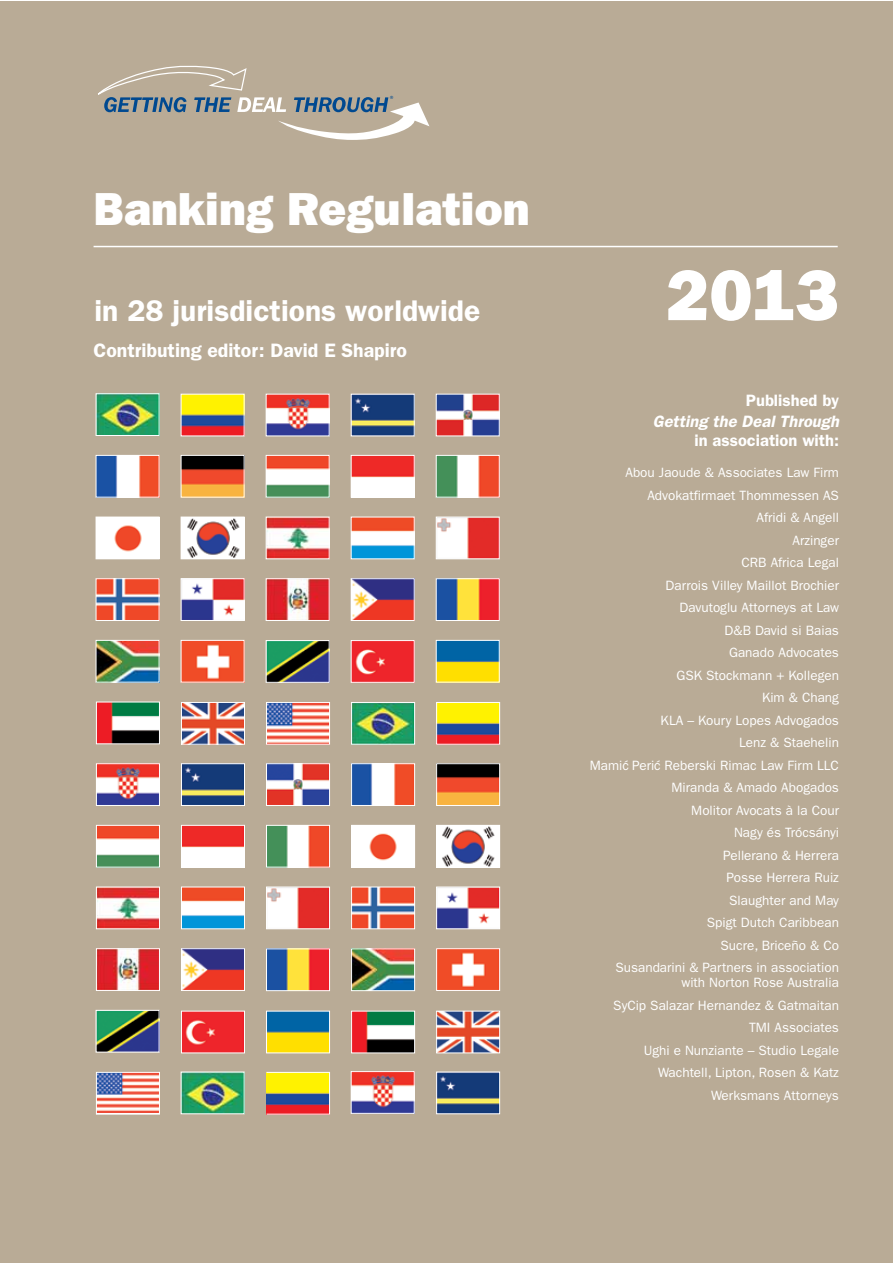
<style>
.page{position:relative;width:893px;height:1263px;background:#fff}
.page>*{position:absolute;margin:0;border:0;box-sizing:border-box;transform-origin:0 0}
.t1{font:800 72px "Franklin Gothic";color:#fff}
.t2{font:800 46.5px "Franklin Gothic";color:#fff}
.t3{font:600 30px "Franklin Gothic";color:#fff}
.t4{font:600 19.5px "Franklin Gothic";color:#fff}
.t5{font:600 16.5px "Franklin Gothic";color:#fff}
.t6{font:italic 600 16.5px "Franklin Gothic";color:#fff}
.t7{font:13.5px/22.5px "Franklin Gothic";color:#fff;text-align:right}
.t8{font:7.35px "Franklin Gothic";color:#004990}
</style>
<div class="page">
<div style="left:0;top:1px;width:892px;height:1262px;background:#b9ab96"></div>
<hr style="left:94px;top:246px;width:744px;height:1px;background:#fff">
<img style="left:98px;top:519px;width:59px;height:38px">
<div style="left:96px;top:517px;width:63px;height:42px;border:1px solid #fff"></div>
<img style="left:353px;top:457px;width:60px;height:38px">
<div style="left:351px;top:455px;width:64px;height:42px;border:1px solid #fff"></div>
<img style="left:98px;top:457px;width:59px;height:38px">
<div style="left:96px;top:455px;width:63px;height:42px;border:1px solid #fff"></div>
<img style="left:268px;top:457px;width:60px;height:38px">
<div style="left:266px;top:455px;width:64px;height:42px;border:1px solid #fff"></div>
<img style="left:98px;top:580px;width:59px;height:39px">
<div style="left:96px;top:578px;width:63px;height:43px;border:1px solid #fff"></div>
<img style="left:438px;top:519px;width:60px;height:38px">
<div style="left:436px;top:517px;width:64px;height:42px;border:1px solid #fff"></div>
<img style="left:183px;top:519px;width:59px;height:38px">
<div style="left:181px;top:517px;width:63px;height:42px;border:1px solid #fff"></div>
<img style="left:268px;top:396px;width:60px;height:38px">
<div style="left:266px;top:394px;width:64px;height:42px;border:1px solid #fff"></div>
<img style="left:353px;top:396px;width:60px;height:38px">
<div style="left:351px;top:394px;width:64px;height:42px;border:1px solid #fff"></div>
<img style="left:98px;top:395px;width:59px;height:39px">
<div style="left:96px;top:393px;width:63px;height:43px;border:1px solid #fff"></div>
<img style="left:183px;top:396px;width:59px;height:38px">
<img style="left:438px;top:396px;width:60px;height:38px">
<div style="left:436px;top:394px;width:64px;height:42px;border:1px solid #fff"></div>
<img style="left:183px;top:457px;width:59px;height:38px">
<div style="left:181px;top:455px;width:63px;height:42px;border:1px solid #fff"></div>
<img style="left:268px;top:519px;width:60px;height:38px">
<div style="left:266px;top:517px;width:64px;height:42px;border:1px solid #fff"></div>
<img style="left:438px;top:457px;width:60px;height:38px">
<div style="left:436px;top:455px;width:64px;height:42px;border:1px solid #fff"></div>
<svg style="left:98px;top:66px;width:331px;height:74px"></svg>
<img style="left:183px;top:580px;width:59px;height:39px">
<div style="left:181px;top:578px;width:63px;height:43px;border:1px solid #fff"></div>
<img style="left:353px;top:642px;width:60px;height:39px">
<div style="left:351px;top:640px;width:64px;height:43px;border:1px solid #fff"></div>
<img style="left:268px;top:642px;width:60px;height:39px">
<div style="left:266px;top:640px;width:64px;height:43px;border:1px solid #fff"></div>
<img style="left:438px;top:642px;width:60px;height:38px">
<div style="left:436px;top:640px;width:64px;height:42px;border:1px solid #fff"></div>
<img style="left:183px;top:642px;width:59px;height:38px">
<div style="left:181px;top:640px;width:63px;height:42px;border:1px solid #fff"></div>
<img style="left:98px;top:642px;width:59px;height:38px">
<div style="left:96px;top:640px;width:63px;height:42px;border:1px solid #fff"></div>
<img style="left:268px;top:580px;width:60px;height:39px">
<div style="left:266px;top:578px;width:64px;height:43px;border:1px solid #fff"></div>
<img style="left:353px;top:580px;width:60px;height:39px">
<div style="left:351px;top:578px;width:64px;height:43px;border:1px solid #fff"></div>
<img style="left:353px;top:519px;width:60px;height:38px">
<div style="left:351px;top:517px;width:64px;height:42px;border:1px solid #fff"></div>
<img style="left:438px;top:580px;width:60px;height:39px">
<div style="left:436px;top:578px;width:64px;height:43px;border:1px solid #fff"></div>
<img style="left:98px;top:827px;width:60px;height:38px">
<div style="left:96px;top:825px;width:64px;height:42px;border:1px solid #fff"></div>
<img style="left:353px;top:765px;width:60px;height:39px">
<div style="left:351px;top:763px;width:64px;height:43px;border:1px solid #fff"></div>
<img style="left:98px;top:765px;width:60px;height:39px">
<div style="left:96px;top:763px;width:64px;height:43px;border:1px solid #fff"></div>
<img style="left:268px;top:765px;width:60px;height:39px">
<div style="left:266px;top:763px;width:64px;height:43px;border:1px solid #fff"></div>
<img style="left:98px;top:889px;width:60px;height:38px">
<div style="left:96px;top:887px;width:64px;height:42px;border:1px solid #fff"></div>
<img style="left:438px;top:827px;width:60px;height:38px">
<div style="left:436px;top:825px;width:64px;height:42px;border:1px solid #fff"></div>
<img style="left:183px;top:827px;width:60px;height:38px">
<div style="left:181px;top:825px;width:64px;height:42px;border:1px solid #fff"></div>
<img style="left:268px;top:704px;width:60px;height:39px">
<div style="left:266px;top:702px;width:64px;height:43px;border:1px solid #fff"></div>
<img style="left:353px;top:704px;width:60px;height:39px">
<div style="left:351px;top:702px;width:64px;height:43px;border:1px solid #fff"></div>
<img style="left:98px;top:704px;width:60px;height:38px">
<div style="left:96px;top:702px;width:64px;height:42px;border:1px solid #fff"></div>
<img style="left:183px;top:704px;width:60px;height:39px">
<div style="left:181px;top:702px;width:64px;height:43px;border:1px solid #fff"></div>
<img style="left:438px;top:704px;width:60px;height:39px">
<div style="left:436px;top:702px;width:64px;height:43px;border:1px solid #fff"></div>
<img style="left:183px;top:765px;width:60px;height:39px">
<div style="left:181px;top:763px;width:64px;height:43px;border:1px solid #fff"></div>
<img style="left:268px;top:827px;width:60px;height:38px">
<div style="left:266px;top:825px;width:64px;height:42px;border:1px solid #fff"></div>
<img style="left:438px;top:765px;width:60px;height:39px">
<div style="left:436px;top:763px;width:64px;height:43px;border:1px solid #fff"></div>
<img style="left:183px;top:889px;width:60px;height:38px">
<div style="left:181px;top:887px;width:64px;height:42px;border:1px solid #fff"></div>
<img style="left:353px;top:950px;width:60px;height:39px">
<div style="left:351px;top:948px;width:64px;height:43px;border:1px solid #fff"></div>
<img style="left:268px;top:950px;width:60px;height:39px">
<div style="left:266px;top:948px;width:64px;height:43px;border:1px solid #fff"></div>
<img style="left:438px;top:950px;width:60px;height:39px">
<div style="left:436px;top:948px;width:64px;height:43px;border:1px solid #fff"></div>
<img style="left:183px;top:950px;width:60px;height:39px">
<div style="left:181px;top:948px;width:64px;height:43px;border:1px solid #fff"></div>
<img style="left:98px;top:950px;width:60px;height:39px">
<div style="left:96px;top:948px;width:64px;height:43px;border:1px solid #fff"></div>
<img style="left:268px;top:889px;width:60px;height:38px">
<div style="left:266px;top:887px;width:64px;height:42px;border:1px solid #fff"></div>
<img style="left:353px;top:889px;width:60px;height:38px">
<div style="left:351px;top:887px;width:64px;height:42px;border:1px solid #fff"></div>
<img style="left:353px;top:827px;width:60px;height:38px">
<div style="left:351px;top:825px;width:64px;height:42px;border:1px solid #fff"></div>
<img style="left:438px;top:889px;width:60px;height:38px">
<div style="left:436px;top:887px;width:64px;height:42px;border:1px solid #fff"></div>
<img style="left:353px;top:1073px;width:60px;height:39px">
<div style="left:351px;top:1071px;width:64px;height:43px;border:1px solid #fff"></div>
<img style="left:98px;top:1074px;width:60px;height:38px">
<div style="left:96px;top:1072px;width:64px;height:42px;border:1px solid #fff"></div>
<img style="left:268px;top:1074px;width:60px;height:38px">
<div style="left:266px;top:1072px;width:64px;height:42px;border:1px solid #fff"></div>
<img style="left:268px;top:1013px;width:60px;height:38px">
<div style="left:266px;top:1011px;width:64px;height:42px;border:1px solid #fff"></div>
<img style="left:353px;top:1013px;width:60px;height:38px">
<div style="left:351px;top:1011px;width:64px;height:42px;border:1px solid #fff"></div>
<img style="left:98px;top:1012px;width:59px;height:38px">
<div style="left:96px;top:1010px;width:63px;height:42px;border:1px solid #fff"></div>
<img style="left:183px;top:1013px;width:60px;height:38px">
<div style="left:181px;top:1011px;width:64px;height:42px;border:1px solid #fff"></div>
<img style="left:438px;top:1013px;width:60px;height:38px">
<div style="left:436px;top:1011px;width:64px;height:42px;border:1px solid #fff"></div>
<img style="left:183px;top:1073px;width:59px;height:39px">
<div style="left:181px;top:1071px;width:63px;height:43px;border:1px solid #fff"></div>
<img style="left:438px;top:1073px;width:60px;height:39px">
<div style="left:436px;top:1071px;width:64px;height:43px;border:1px solid #fff"></div>
<p class="t8" style="left:390px;top:94px;width:7px">®</p>
<h2 class="t2" style="left:94px;top:181px;width:438px">Banking Regulation</h2>
<h3 class="t3" style="left:94px;top:293px;width:387px">in 28 jurisdictions worldwide</h3>
<h3 class="t4" style="left:94px;top:339px;width:315px">Contributing editor: David E Shapiro</h3>
<h1 class="t1" style="left:666px;top:253px;width:174px">2013</h1>
<p class="t5" style="left:746px;top:390px;width:95px">Published by</p>
<p class="t6" style="left:653px;top:411px;width:188px">Getting the Deal Through</p>
<p class="t5" style="left:694px;top:431px;width:146px">in association with:</p>
<p class="t7" style="left:590px;top:461px;width:251px">Abou Jaoude &amp; Associates Law Firm<br>Advokatfirmaet Thommessen AS<br>Afridi &amp; Angell<br>Arzinger<br>CRB Africa Legal<br>Darrois Villey Maillot Brochier<br>Davutoglu Attorneys at Law<br>D&amp;B David si Baias<br>Ganado Advocates<br>GSK Stockmann + Kollegen<br>Kim &amp; Chang<br>KLA – Koury Lopes Advogados<br>Lenz &amp; Staehelin<br>Mamic´ Peric´ Reberski Rimac Law Firm LLC<br>Miranda &amp; Amado Abogados<br>Molitor Avocats à la Cour<br>Nagy és Trócsányi<br>Pellerano &amp; Herrera<br>Posse Herrera Ruiz<br>Slaughter and May<br>Spigt Dutch Caribbean<br>Sucre, Briceño &amp; Co<br>Susandarini &amp; Partners in association</p>
<p class="t7" style="left:613px;top:972px;width:227px">with Norton Rose Australia<br>SyCip Salazar Hernandez &amp; Gatmaitan<br>TMI Associates<br>Ughi e Nunziante – Studio Legale<br>Wachtell, Lipton, Rosen &amp; Katz<br>Werksmans Attorneys</p>
</div>
